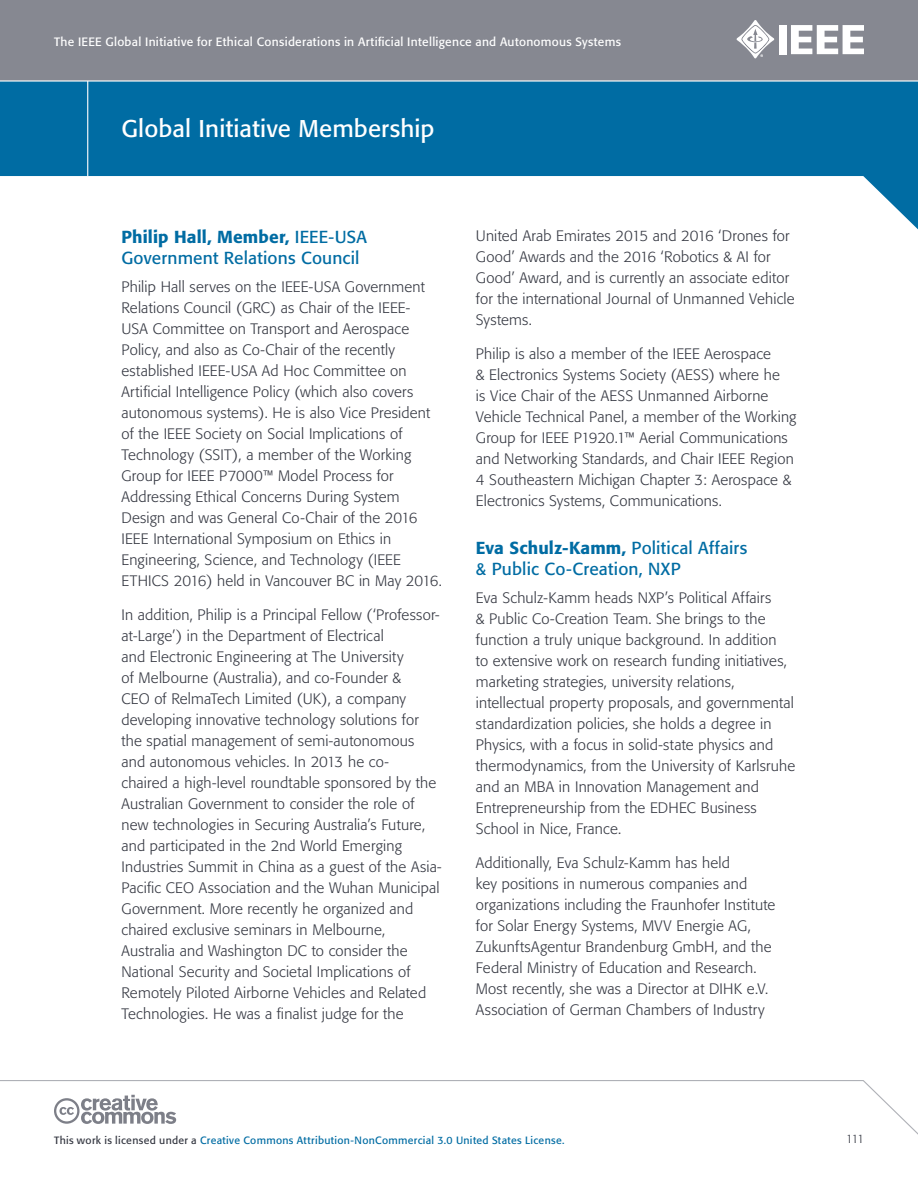
<style>
.page{position:relative;width:918px;height:1188px;background:#fff}
.page>*{position:absolute;margin:0;border:0;box-sizing:border-box;transform-origin:0 0}
.t1{font:24px "Formata";letter-spacing:.01em;color:#fff}
.t2{font:17.25px/21px "Formata";letter-spacing:.01em;color:#006ca3}
.t3{font:300 15px/21px "Formata";letter-spacing:.01em;color:#343741}
.t4{font:12px "Formata";letter-spacing:.025em;color:#fff}
.t5{font:300 12px "Formata";color:#343741}
.t6{font:10.5px "Formata";letter-spacing:.03em;color:#006ca3}
.s1{font-weight:500}
.s2{color:#343741}
</style>
<div class="page">
<div style="left:0;top:0;width:918px;height:81px;background:#868891"></div>
<svg style="left:0;top:82px;width:918px;height:147px;fill:#006ca3"></svg>
<hr style="left:0;top:80px;width:918px;height:2px;background:#fff">
<div style="left:779px;top:25px;width:8px;height:29px;background:#fff"></div>
<svg style="left:791px;top:25px;width:73px;height:29px"></svg>
<svg style="left:736px;top:20px;width:38px;height:38px"></svg>
<hr style="left:87px;top:81px;width:1px;height:95px;background:#fff">
<svg style="left:0;top:1080px;width:918px;height:55px"></svg>
<svg style="left:54px;top:1095px;width:122px;height:29px"></svg>
<p class="t4" style="left:54px;top:34px;width:568px">The IEEE Global Initiative for Ethical Considerations in Artificial Intelligence and Autonomous Systems</p>
<h1 class="t1" style="left:122px;top:114px;width:315px">Global Initiative Membership</h1>
<p class="t2" style="left:122px;top:226px;width:247px"><span class="s1">Philip Hall, Member,</span> IEEE-USA<br>Government Relations Council</p>
<p class="t3" style="left:122px;top:276px;width:322px">Philip Hall serves on the IEEE-USA Government Relations Council (GRC) as Chair of the IEEE-<br>USA Committee on Transport and Aerospace Policy, and also as Co-Chair of the recently established IEEE-USA Ad Hoc Committee on Artificial Intelligence Policy (which also covers autonomous systems). He is also Vice President of the IEEE Society on Social Implications of Technology (SSIT), a member of the Working Group for IEEE P7000™ Model Process for Addressing Ethical Concerns During System Design and was General Co-Chair of the 2016<br>IEEE International Symposium on Ethics in Engineering, Science, and Technology (IEEE ETHICS 2016) held in Vancouver BC in May 2016.</p>
<p class="t3" style="left:122px;top:605px;width:322px">In addition, Philip is a Principal Fellow (‘Professor&shy;at-Large’) in the Department of Electrical<br>and Electronic Engineering at The University<br>of Melbourne (Australia), and co-Founder &amp;<br>CEO of RelmaTech Limited (UK), a company developing innovative technology solutions for the spatial management of semi-autonomous and autonomous vehicles. In 2013 he co-<br>chaired a high-level roundtable sponsored by the Australian Government to consider the role of new technologies in Securing Australia’s Future, and participated in the 2nd World Emerging Industries Summit in China as a guest of the Asia-Pacific CEO Association and the Wuhan Municipal Government. More recently he organized and chaired exclusive seminars in Melbourne, Australia and Washington DC to consider the National Security and Societal Implications of Remotely Piloted Airborne Vehicles and Related Technologies. He was a finalist judge for the</p>
<p class="t3" style="left:476px;top:225px;width:320px">United Arab Emirates 2015 and 2016 ‘Drones for Good’ Awards and the 2016 ‘Robotics &amp; AI for Good’ Award, and is currently an associate editor for the international Journal of Unmanned Vehicle Systems.</p>
<p class="t3" style="left:476px;top:343px;width:322px">Philip is also a member of the IEEE Aerospace<br>&amp; Electronics Systems Society (AESS) where he<br>is Vice Chair of the AESS Unmanned Airborne Vehicle Technical Panel, a member of the Working Group for IEEE P1920.1™ Aerial Communications and Networking Standards, and Chair IEEE Region 4 Southeastern Michigan Chapter 3: Aerospace &amp; Electronics Systems, Communications.</p>
<p class="t2" style="left:476px;top:537px;width:273px"><span class="s1">Eva Schulz-Kamm,</span> Political Affairs &amp; Public Co-Creation, NXP</p>
<p class="t3" style="left:476px;top:587px;width:321px">Eva Schulz-Kamm heads NXP’s Political Affairs<br>&amp; Public Co-Creation Team. She brings to the function a truly unique background. In addition<br>to extensive work on research funding initiatives, marketing strategies, university relations, intellectual property proposals, and governmental standardization policies, she holds a degree in Physics, with a focus in solid-state physics and thermodynamics, from the University of Karlsruhe and an MBA in Innovation Management and Entrepreneurship from the EDHEC Business School in Nice, France.</p>
<p class="t3" style="left:476px;top:853px;width:301px">Additionally, Eva Schulz-Kamm has held<br>key positions in numerous companies and organizations including the Fraunhofer Institute for Solar Energy Systems, MVV Energie AG, ZukunftsAgentur Brandenburg GmbH, and the Federal Ministry of Education and Research.<br>Most recently, she was a Director at DIHK e.V.<br>Association of German Chambers of Industry</p>
<p class="t6" style="left:54px;top:1133px;width:512px"><span class="s2">This work is licensed under a</span> Creative Commons Attribution-NonCommercial 3.0 United States License.</p>
<p class="t5" style="left:846px;top:1132px;width:20px">111</p>
</div>
